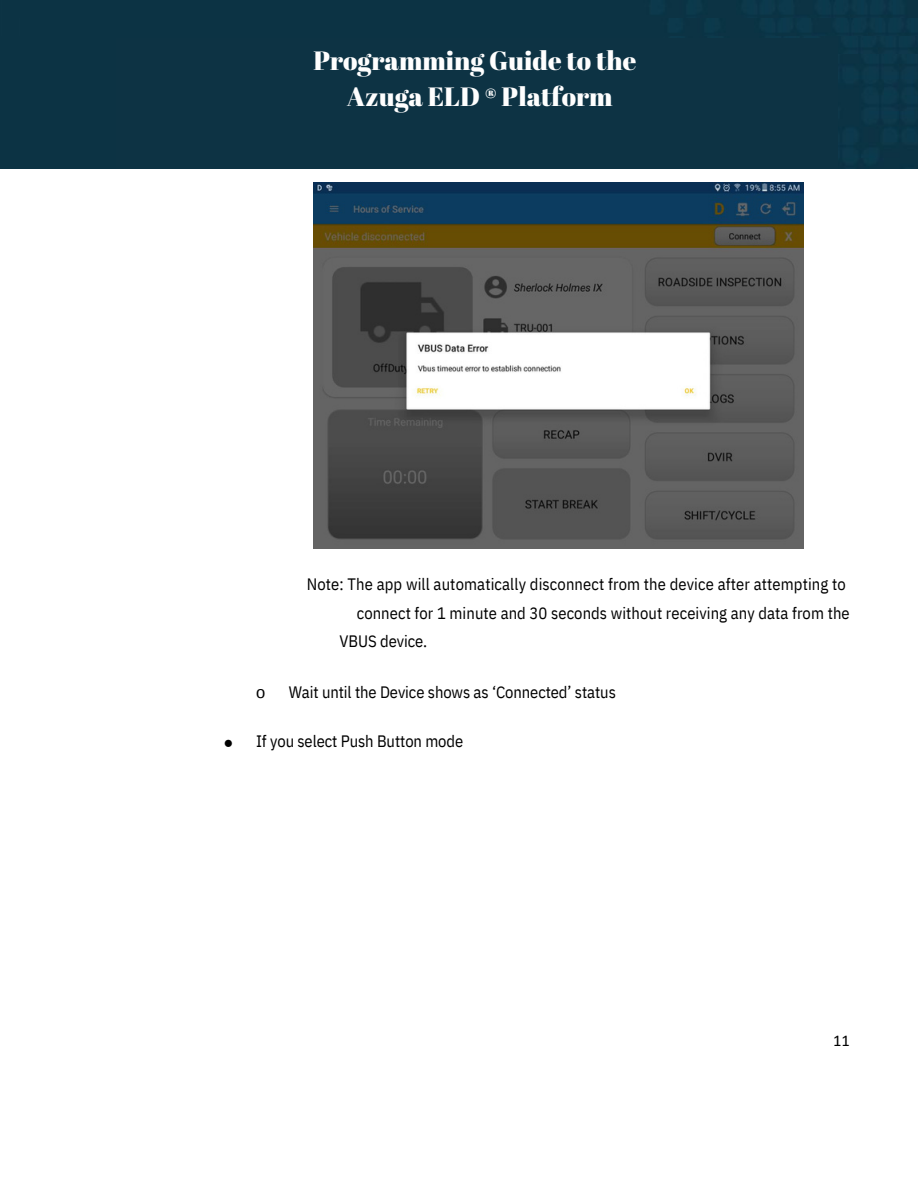
<style>
.page{position:relative;width:918px;height:1188px;background:#fff}
.page>*{position:absolute;margin:0;border:0;box-sizing:border-box;transform-origin:0 0}
.t1{font:26.4px/36.3px "Abril Fatface";color:#fefefe;text-align:center}
.t2{font:16.5px "IBM Plex Sans Cond";letter-spacing:.005em;color:#000}
.t3{font:16.5px "Calibri";color:#000}
.t4{font:16.5px "Arimo";color:#000}
</style>
<div class="page">
<img style="left:314px;top:182px;width:489px;height:367px">
<div style="left:0;top:0;width:918px;height:36px;background:#0c3344"></div>
<div style="left:18px;top:18px;width:900px;height:18px;background:#0c3344"></div>
<div style="left:0;top:36px;width:918px;height:18px;background:#0c3344"></div>
<div style="left:0;top:54px;width:918px;height:115px;background:#0c3344"></div>
<div style="left:117px;top:38px;width:721px;height:131px;background:#0d3344"></div>
<p class="t1" style="left:313px;top:41px;width:324px">Programming Guide to the<br>Azuga ELD ® Platform</p>
<p class="t4" style="left:223px;top:733px;width:11px">●</p>
<h1 class="t2" style="left:307px;top:573px;width:541px">Note: The app will automatically disconnect from the device after attempting to</h1>
<p class="t4" style="left:256px;top:683px;width:11px">o</p>
<p class="t2" style="left:357px;top:602px;width:494px">connect for 1 minute and 30 seconds without receiving any data from the</p>
<p class="t2" style="left:340px;top:631px;width:89px">VBUS device.</p>
<p class="t2" style="left:289px;top:681px;width:329px">Wait until the Device shows as ‘Connected’ status</p>
<p class="t2" style="left:256px;top:730px;width:209px">If you select Push Button mode</p>
<p class="t3" style="left:833px;top:1033px;width:18px">11</p>
</div>
